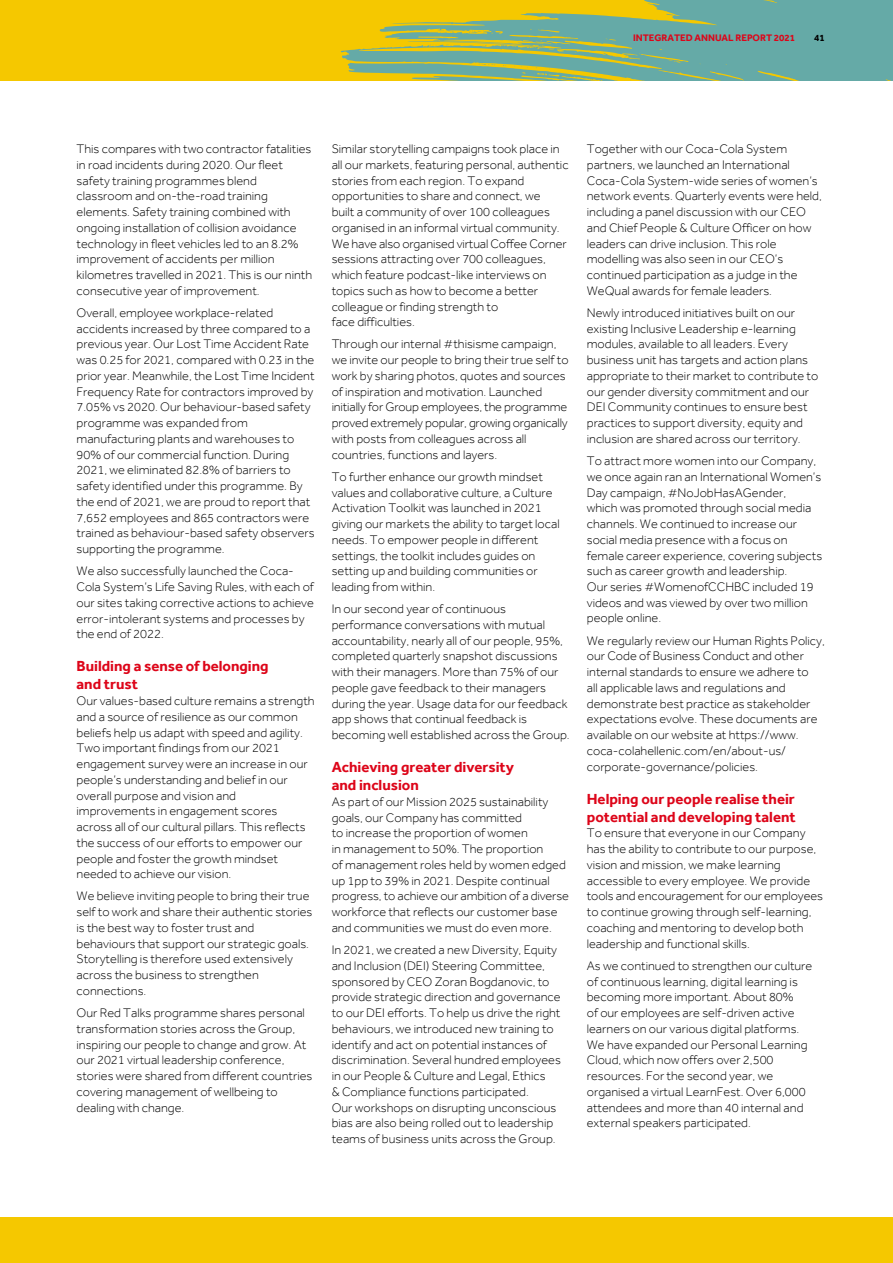
<style>
.page{position:relative;width:893px;height:1263px;background:#f5c800}
.page>*{position:absolute;margin:0;border:0;box-sizing:border-box;transform-origin:0 0}
.t1{font:700 15px/18px "Effra";color:#dd0519}
.t2{font:300 12.75px/15.8px "Effra";color:#000}
.t3{font:700 9.75px "Effra";color:#dd0519}
.t4{font:700 9.75px "Effra";color:#000}
</style>
<div class="page">
<svg style="left:340px;top:0;width:553px;height:81px;fill:#65aaa7"></svg>
<div style="left:0;top:81px;width:893px;height:1135px;background:#fff"></div>
<p class="t3" style="left:633px;top:31px;width:164px">INTEGRATED ANNUAL REPORT 2021</p>
<p class="t4" style="left:814px;top:31px;width:12px">41</p>
<p class="t2" style="left:77px;top:141px;width:237px">This compares with two contractor fatalities in road incidents during 2020. Our fleet safety training programmes blend classroom and on-the-road training elements. Safety training combined with ongoing installation of collision avoidance technology in fleet vehicles led to an 8.2% improvement of accidents per million kilometres travelled in 2021. This is our ninth consecutive year of improvement.</p>
<p class="t2" style="left:77px;top:305px;width:240px">Overall, employee workplace-related accidents increased by three compared to a previous year. Our Lost Time Accident Rate was 0.25 for 2021, compared with 0.23 in the prior year. Meanwhile, the Lost Time Incident Frequency Rate for contractors improved by 7.05% vs 2020. Our behaviour-based safety programme was expanded from manufacturing plants and warehouses to 90% of our commercial function. During 2021, we eliminated 82.8% of barriers to safety identified under this programme. By the end of 2021, we are proud to report that 7,652 employees and 865 contractors were trained as behaviour-based safety observers supporting the programme.</p>
<p class="t2" style="left:77px;top:563px;width:239px">We also successfully launched the Coca-Cola System’s Life Saving Rules, with each of our sites taking corrective actions to achieve error-intolerant systems and processes by the end of 2022.</p>
<p class="t1" style="left:77px;top:657px;width:194px">Building a sense of belonging and trust</p>
<p class="t2" style="left:77px;top:693px;width:240px">Our values-based culture remains a strength and a source of resilience as our common beliefs help us adapt with speed and agility.<br>Two important findings from our 2021 engagement survey were an increase in our people’s understanding and belief in our overall purpose and vision and improvements in engagement scores across all of our cultural pillars. This reflects the success of our efforts to empower our people and foster the growth mindset needed to achieve our vision.</p>
<p class="t2" style="left:77px;top:888px;width:237px">We believe inviting people to bring their true self to work and share their authentic stories is the best way to foster trust and behaviours that support our strategic goals.<br>Storytelling is therefore used extensively across the business to strengthen connections.</p>
<p class="t2" style="left:77px;top:1005px;width:237px">Our Red Talks programme shares personal transformation stories across the Group, inspiring our people to change and grow. At our 2021 virtual leadership conference, stories were shared from different countries covering management of wellbeing to dealing with change.</p>
<p class="t2" style="left:332px;top:141px;width:238px">Similar storytelling campaigns took place in all our markets, featuring personal, authentic stories from each region. To expand opportunities to share and connect, we<br>built a community of over 100 colleagues organised in an informal virtual community.<br>We have also organised virtual Coffee Corner sessions attracting over 700 colleagues, which feature podcast-like interviews on topics such as how to become a better colleague or finding strength to<br>face difficulties.</p>
<p class="t2" style="left:332px;top:336px;width:239px">Through our internal #thisisme campaign, we invite our people to bring their true self to work by sharing photos, quotes and sources of inspiration and motivation. Launched initially for Group employees, the programme proved extremely popular, growing organically with posts from colleagues across all countries, functions and layers.</p>
<p class="t2" style="left:332px;top:469px;width:230px">To further enhance our growth mindset values and collaborative culture, a Culture Activation Toolkit was launched in 2021 giving our markets the ability to target local needs. To empower people in different settings, the toolkit includes guides on setting up and building communities or leading from within.</p>
<p class="t2" style="left:332px;top:601px;width:240px">In our second year of continuous performance conversations with mutual accountability, nearly all of our people, 95%, completed quarterly snapshot discussions with their managers. More than 75% of our people gave feedback to their managers during the year. Usage data for our feedback app shows that continual feedback is becoming well established across the Group.</p>
<p class="t1" style="left:332px;top:758px;width:184px">Achieving greater diversity and inclusion</p>
<p class="t2" style="left:332px;top:794px;width:239px">As part of our Mission 2025 sustainability goals, our Company has committed<br>to increase the proportion of women<br>in management to 50%. The proportion<br>of management roles held by women edged up 1pp to 39% in 2021. Despite continual progress, to achieve our ambition of a diverse workforce that reflects our customer base and communities we must do even more.</p>
<p class="t2" style="left:332px;top:942px;width:231px">In 2021, we created a new Diversity, Equity and Inclusion (DEI) Steering Committee, sponsored by CEO Zoran Bogdanovic, to provide strategic direction and governance to our DEI efforts. To help us drive the right behaviours, we introduced new training to identify and act on potential instances of discrimination. Several hundred employees in our People &amp; Culture and Legal, Ethics<br>&amp; Compliance functions participated.<br>Our workshops on disrupting unconscious bias are also being rolled out to leadership teams of business units across the Group.</p>
<p class="t2" style="left:587px;top:141px;width:237px">Together with our Coca-Cola System partners, we launched an International Coca-Cola System-wide series of women’s network events. Quarterly events were held, including a panel discussion with our CEO and Chief People &amp; Culture Officer on how leaders can drive inclusion. This role modelling was also seen in our CEO’s continued participation as a judge in the WeQual awards for female leaders.</p>
<p class="t2" style="left:587px;top:305px;width:233px">Newly introduced initiatives built on our existing Inclusive Leadership e-learning modules, available to all leaders. Every business unit has targets and action plans appropriate to their market to contribute to our gender diversity commitment and our DEI Community continues to ensure best practices to support diversity, equity and inclusion are shared across our territory.</p>
<p class="t2" style="left:587px;top:453px;width:237px">To attract more women into our Company, we once again ran an International Women’s Day campaign, #NoJobHasAGender,<br>which was promoted through social media channels. We continued to increase our social media presence with a focus on female career experience, covering subjects such as career growth and leadership.<br>Our series #WomenofCCHBC included 19 videos and was viewed by over two million people online.</p>
<p class="t2" style="left:587px;top:632px;width:240px">We regularly review our Human Rights Policy, our Code of Business Conduct and other internal standards to ensure we adhere to<br>all applicable laws and regulations and demonstrate best practice as stakeholder expectations evolve. These documents are available on our website at https://www. coca-colahellenic.com/en/about-us/ corporate-governance/policies.</p>
<p class="t1" style="left:587px;top:789px;width:210px">Helping our people realise their potential and developing talent</p>
<p class="t2" style="left:587px;top:825px;width:238px">To ensure that everyone in our Company has the ability to contribute to our purpose, vision and mission, we make learning accessible to every employee. We provide tools and encouragement for our employees to continue growing through self-learning, coaching and mentoring to develop both leadership and functional skills.</p>
<p class="t2" style="left:587px;top:958px;width:227px">As we continued to strengthen our culture of continuous learning, digital learning is becoming more important. About 80%<br>of our employees are self- driven active learners on our various digital platforms.<br>We have expanded our Personal Learning Cloud, which now offers over 2,500 resources. For the second year, we organised a virtual LearnFest. Over 6,000 attendees and more than 40 internal and external speakers participated.</p>
</div>
